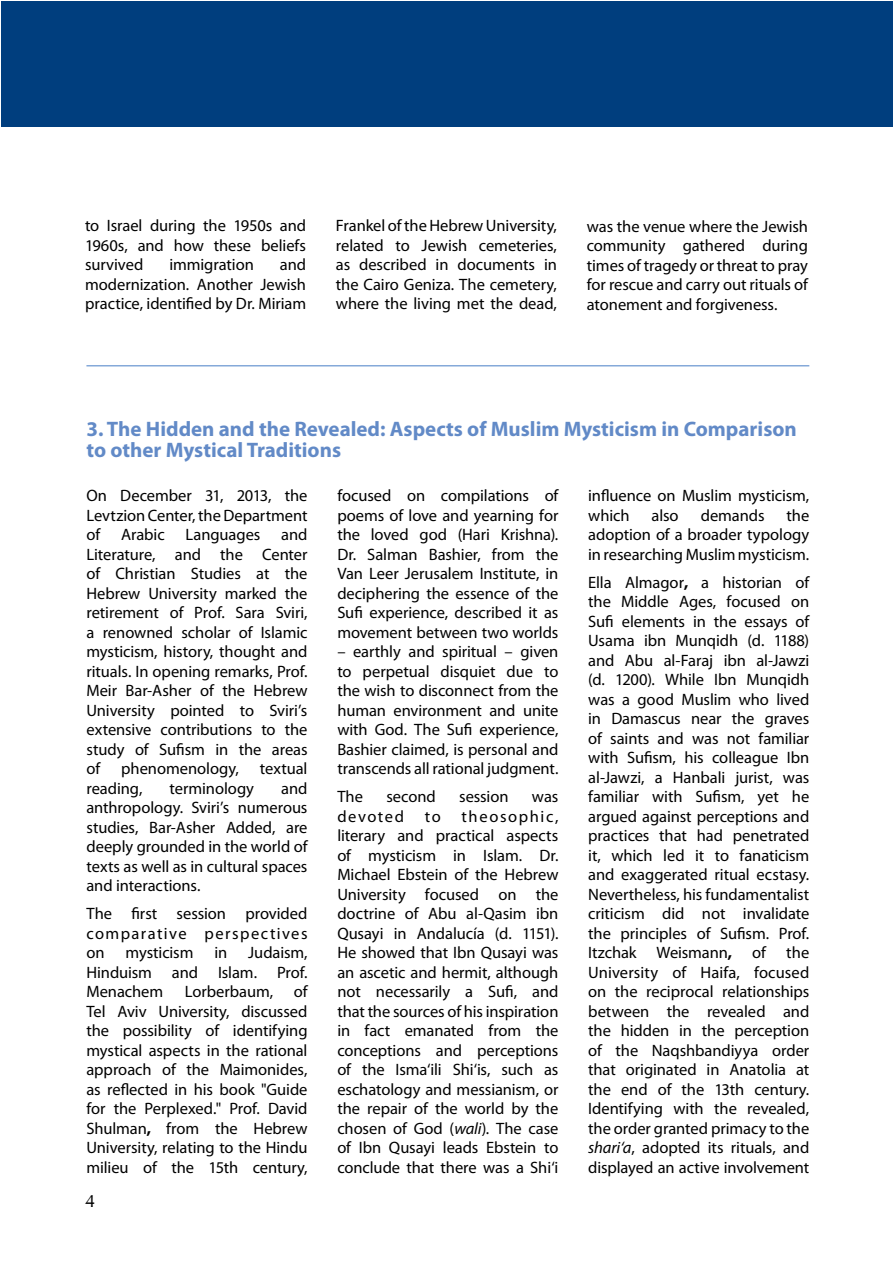
<style>
.page{position:relative;width:893px;height:1263px;background:#fff}
.page>*{position:absolute;margin:0;border:0;box-sizing:border-box;transform-origin:0 0}
.t1{font:700 21px/21px "Myriad Pro";color:#628ac7}
.t2{font:18px "CG Omega";color:#000}
.t3{font:16.5px/19.5px "Myriad Pro";letter-spacing:-.005em;color:#000;text-align:justify}
.t4{font:16.5px "Myriad Pro";letter-spacing:.09em;color:#000}
.s1{font-weight:700}
.s2{font-style:italic}
</style>
<div class="page">
<div style="left:1px;top:1px;width:892px;height:126px;background:#003e7e"></div>
<hr style="left:86px;top:365px;width:723px;height:1px;background:#85a9d9">
<p class="t3" style="left:85px;top:216px;width:223px">to Israel during the 1950s and 1960s, and how these beliefs survived</p>
<p class="t3" style="left:85px;top:255px;width:223px;text-indent:195px">and modernization. Another Jewish practice, identified by Dr. Miriam</p>
<p class="t3" style="left:169px;top:255px;width:86px">immigration</p>
<p class="t3" style="left:336px;top:216px;width:223px">Frankel of the Hebrew University, related to Jewish cemeteries, as described in documents in the Cairo Geniza. The cemetery, where the living met the dead,</p>
<p class="t3" style="left:587px;top:216px;width:223px">was the venue where the Jewish community gathered during times of tragedy or threat to pray for rescue and carry out rituals of atonement and forgiveness.</p>
<p class="t1" style="left:86px;top:418px;width:712px">3. The Hidden and the Revealed: Aspects of Muslim Mysticism in Comparison to other Mystical Traditions</p>
<p class="t3" style="left:86px;top:486px;width:223px">On December 31, 2013, the Levtzion Center, the Department of</p>
<p class="t3" style="left:86px;top:525px;width:223px;text-indent:195px">and Literature, and the Center of Christian Studies at the Hebrew University marked the retirement of Prof. Sara Sviri, a renowned scholar of Islamic mysticism, history, thought and rituals. In opening remarks, Prof.<br>Meir Bar-Asher of the Hebrew University pointed to Sviri’s extensive contributions to the study of Sufism in the areas of</p>
<p class="t3" style="left:121px;top:525px;width:45px">Arabic</p>
<p class="t3" style="left:186px;top:525px;width:76px">Languages</p>
<p class="t3" style="left:121px;top:759px;width:119px">phenomenology,</p>
<p class="t3" style="left:260px;top:759px;width:49px">textual</p>
<p class="t3" style="left:86px;top:778px;width:58px">reading,</p>
<p class="t3" style="left:170px;top:778px;width:86px">terminology</p>
<p class="t3" style="left:86px;top:778px;width:223px;text-indent:195px">and anthropology. Sviri’s numerous studies, Bar-Asher Added, are deeply grounded in the world of texts as well as in cultural spaces and interactions.</p>
<p class="t3" style="left:86px;top:904px;width:223px">The first session provided comparative perspectives on</p>
<p class="t3" style="left:86px;top:943px;width:223px;text-indent:162px">Judaism, Hinduism and Islam. Prof.<br>Menachem</p>
<p class="t3" style="left:126px;top:943px;width:69px">mysticism</p>
<p class="t3" style="left:214px;top:943px;width:14px">in</p>
<p class="t3" style="left:86px;top:982px;width:223px;text-indent:98px">Lorberbaum, of Tel Aviv University, discussed the possibility of identifying mystical aspects in the rational approach of the Maimonides, as reflected in his book "Guide for the Perplexed." Prof. David Shulman<span class="s1">,</span> from the Hebrew University, relating to the Hindu milieu of the 15th century,</p>
<p class="t2" style="left:85px;top:1190px;width:11px">4</p>
<p class="t3" style="left:337px;top:486px;width:223px">focused on compilations of poems of love and yearning for the loved god (Hari Krishna).<br>Dr. Salman Bashier, from the Van Leer Jerusalem Institute, in deciphering the essence of the Sufi experience, described it as movement between two worlds</p>
<p class="t3" style="left:337px;top:642px;width:223px">– earthly and spiritual – given to perpetual disquiet due to the wish to disconnect from the human environment and unite with God. The Sufi experience, Bashier claimed, is personal and transcends all rational judgment.</p>
<p class="t3" style="left:337px;top:787px;width:27px">The</p>
<p class="t3" style="left:386px;top:787px;width:51px">second</p>
<p class="t3" style="left:459px;top:787px;width:51px">session</p>
<p class="t3" style="left:532px;top:787px;width:28px">was</p>
<p class="t4" style="left:337px;top:806px;width:68px">devoted</p>
<p class="t3" style="left:425px;top:806px;width:17px">to</p>
<p class="t3" style="left:337px;top:806px;width:223px;text-indent:124px">theosophic, literary and practical aspects of mysticism in Islam. Dr.<br>Michael Ebstein of the Hebrew University focused on the doctrine of Abu al-Qasim ibn Qusayi in Andalucía (d. 1151).<br>He showed that Ibn Qusayi was an ascetic and hermit, although not necessarily a Sufi, and that the sources of his inspiration in fact emanated from the conceptions and perceptions of the Isma‘ili Shi‘is, such as eschatology and messianism, or the repair of the world by the chosen of God (<span class="s2">wali</span>). The case of Ibn Qusayi leads Ebstein to conclude that there was a Shi‘i</p>
<p class="t3" style="left:588px;top:486px;width:223px">influence on Muslim mysticism, which</p>
<p class="t3" style="left:588px;top:505px;width:223px;text-indent:198px">the adoption of a broader typology in researching Muslim mysticism.</p>
<p class="t3" style="left:588px;top:572px;width:223px">Ella Almagor<span class="s1">,</span> a historian of the Middle Ages, focused on Sufi elements in the essays of Usama ibn Munqidh (d. 1188) and Abu al-Faraj ibn al-Jawzi (d. 1200). While Ibn Munqidh was a good Muslim who lived in Damascus near the graves of saints and was not familiar with Sufism, his colleague Ibn al-Jawzi, a Hanbali jurist, was familiar with Sufism, yet he argued against perceptions and practices that had penetrated it, which led it to fanaticism and exaggerated ritual ecstasy.<br>Nevertheless, his fundamentalist criticism did not invalidate the principles of Sufism. Prof.<br>Itzchak Weismann<span class="s1">,</span> of the University of Haifa, focused on the reciprocal relationships between the revealed and the hidden in the perception of the Naqshbandiyya order that originated in Anatolia at the end of the 13th century.<br>Identifying with the revealed, the order granted primacy to the <span class="s2">shari‘a</span>, adopted its rituals, and displayed an active involvement</p>
<p class="t3" style="left:652px;top:505px;width:29px">also</p>
<p class="t3" style="left:701px;top:505px;width:65px">demands</p>
</div>
